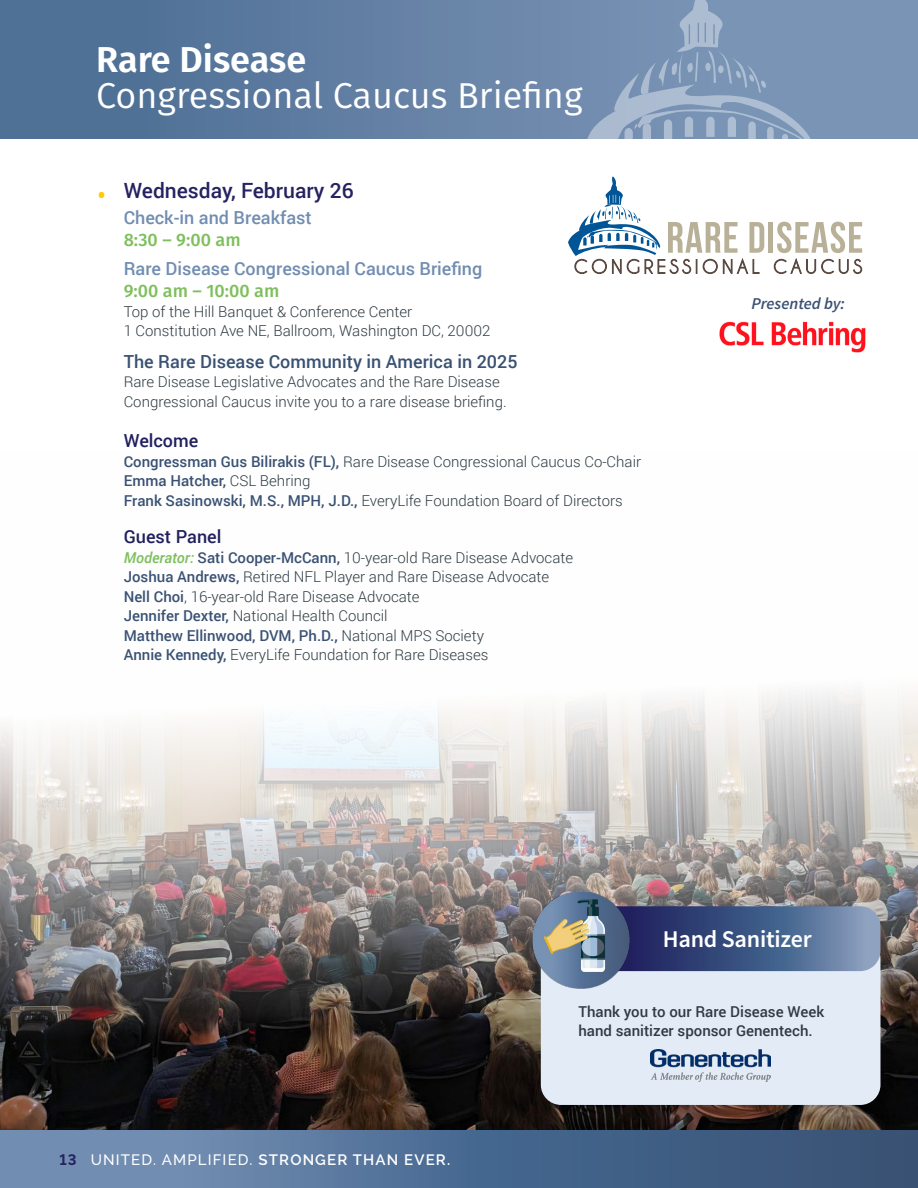
<style>
.page{position:relative;width:918px;height:1188px;background:#fff}
.page>*{position:absolute;margin:0;border:0;box-sizing:border-box;transform-origin:0 0}
.t1{font:36px "Fira Sans";color:#fff}
.t2{font:600 36px "Fira Sans";color:#fff}
.t3{font:600 24px "Source Sans Pro";letter-spacing:-.01em;color:#fff}
.t4{font:500 21px "Roboto";color:#262261}
.t5{font:500 18px "Roboto";color:#718db1}
.t6{font:500 18px "Roboto";color:#395173}
.t7{font:500 18px "Fira Sans";color:#7ebf5d}
.t8{font:500 18px "Roboto";color:#21205f}
.t9{font:italic 600 16.5px "Source Sans Pro";color:#395173}
.t10{font:300 15px/19.5px "Roboto";color:#2e3b42}
.t11{font:500 15px/19.5px "Roboto";color:#2e3b42}
.t12{font:500 15px "Raleway";letter-spacing:.075em;color:#fff}
.s1{font-weight:300;font-size:30px;color:#ffcb05}
.s2{font-weight:500;color:#395173}
.s3{font-weight:500;font-style:italic;color:#7ebf5d}
.s4{font-weight:700;color:#262261}
.s5{font-weight:600}
</style>
<div class="page">
<svg style="left:0;top:0;width:918px;height:138px;background:#607ea2"></svg>
<div style="left:768px;top:222px;width:5px;height:31px;background:#b9b098"></div>
<svg style="left:777px;top:222px;width:85px;height:31px"></svg>
<svg style="left:568px;top:176px;width:196px;height:98px"></svg>
<svg style="left:774px;top:259px;width:88px;height:15px"></svg>
<svg style="left:587px;top:0;width:228px;height:138px;background:#829bb9"></svg>
<img style="left:0;top:690px;width:918px;height:441px">
<img style="left:719px;top:321px;width:147px;height:32px">
<div style="left:541px;top:939px;width:339px;height:166px;background:#e3ebf6;border-radius:20px"></div>
<svg style="left:633px;top:906px;width:247px;height:65px;background:#495e8a"></svg>
<img style="left:529px;top:892px;width:104px;height:97px">
<img style="left:650px;top:1050px;width:121px;height:31px">
<div style="left:0;top:1131px;width:918px;height:57px;background:linear-gradient(to right,#7694b9,#2e4c70)"></div>
<h1 class="t2" style="left:96px;top:30px;width:211px">Rare Disease</h1>
<h1 class="t1" style="left:96px;top:69px;width:488px">Congressional Caucus Briefing</h1>
<h3 class="t4" style="left:97px;top:176px;width:259px"><span class="s1">•</span> Wednesday, February 26</h3>
<p class="t5" style="left:124px;top:205px;width:190px">Check-in and Breakfast</p>
<p class="t7" style="left:124px;top:226px;width:118px">8:30 – 9:00 am</p>
<p class="t5" style="left:124px;top:256px;width:360px">Rare Disease Congressional Caucus Briefing</p>
<p class="t7" style="left:124px;top:277px;width:157px">9:00 am – 10:00 am</p>
<p class="t10" style="left:124px;top:301px;width:368px">Top of the Hill Banquet &amp; Conference Center<br>1 Constitution Ave NE, Ballroom, Washington DC, 20002</p>
<p class="t6" style="left:124px;top:349px;width:395px">The Rare Disease Community in America in 2025</p>
<p class="t10" style="left:124px;top:372px;width:384px">Rare Disease Legislative Advocates and the Rare Disease<br>Congressional Caucus invite you to a rare disease briefing.</p>
<p class="t8" style="left:124px;top:428px;width:76px">Welcome</p>
<p class="t10" style="left:124px;top:451px;width:519px"><span class="s2">Congressman Gus Bilirakis (FL),</span> Rare Disease Congressional Caucus Co-Chair<br><span class="s2">Emma Hatcher,</span> CSL Behring<br><span class="s2">Frank Sasinowski, M.S., MPH, J.D.,</span> EveryLife Foundation Board of Directors</p>
<p class="t8" style="left:124px;top:524px;width:99px">Guest Panel</p>
<p class="t10" style="left:124px;top:547px;width:451px"><span class="s3">Moderator:</span> <span class="s2">Sati Cooper-McCann,</span> 10-year-old Rare Disease Advocate <span class="s2">Joshua Andrews,</span> Retired NFL Player and Rare Disease Advocate <span class="s2">Nell Choi</span>, 16-year-old Rare Disease Advocate<br><span class="s2">Jennifer Dexter,</span> National Health Council<br><span class="s2">Matthew Ellinwood, DVM, Ph.D.,</span> National MPS Society<br><span class="s2">Annie Kennedy,</span> EveryLife Foundation for Rare Diseases</p>
<p class="t9" style="left:751px;top:293px;width:95px">Presented by:</p>
<h2 class="t3" style="left:663px;top:923px;width:150px">Hand Sanitizer</h2>
<p class="t12" style="left:59px;top:1151px;width:392px"><span class="s4">13</span> UNITED. AMPLIFIED. <span class="s5">STRONGER THAN EVER.</span></p>
<p class="t11" style="left:578px;top:1001px;width:247px">Thank you to our Rare Disease Week hand sanitizer sponsor Genentech.</p>
</div>
